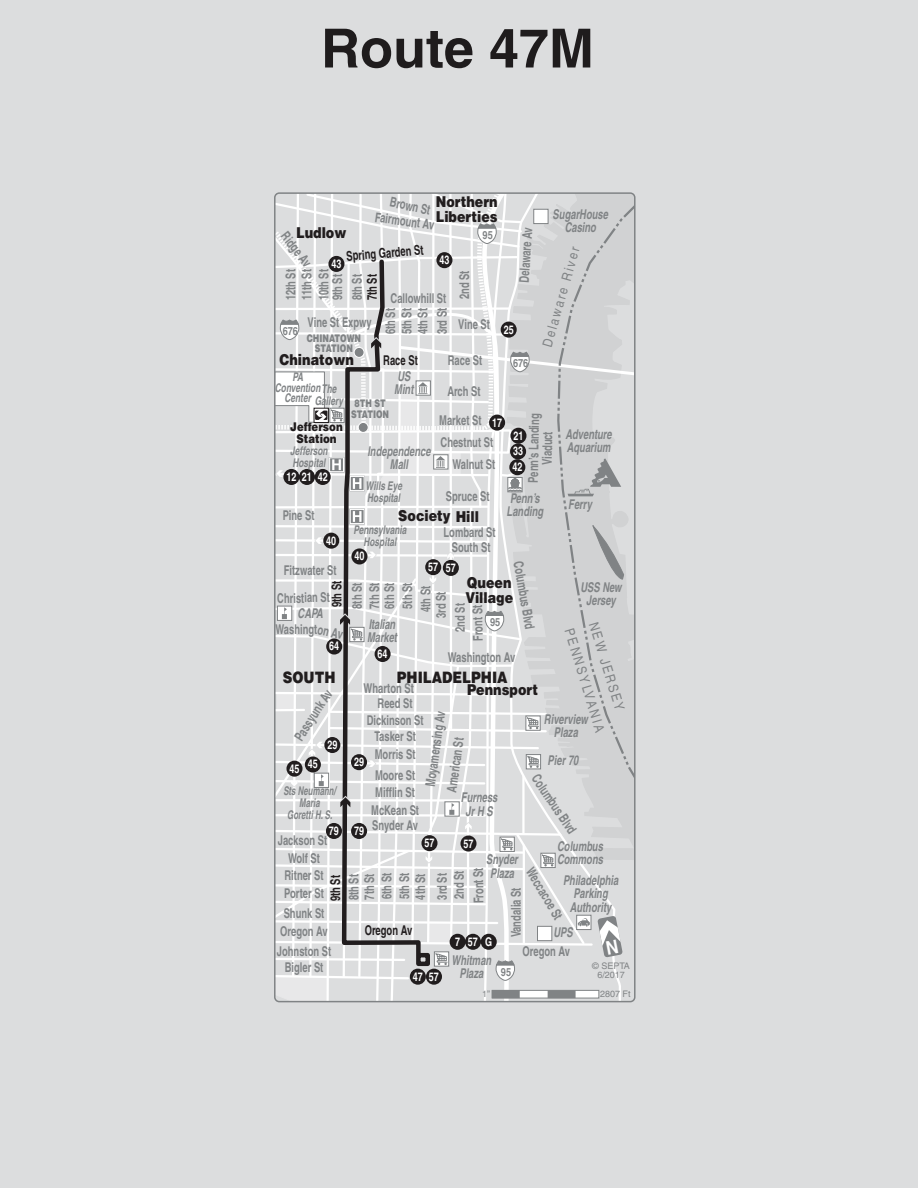
<style>
.page{position:relative;width:918px;height:1188px;background:#dcddde}
.page>*{position:absolute;margin:0;border:0;box-sizing:border-box;transform-origin:0 0}
.t1{font:700 54px "Helvetica";color:#1f1c1d}
.t2{font:900 15.75px "Helvetica";color:#211d1e;scale:.85 1}
.t3{font:900 15px/15px "Helvetica";color:#211d1e;scale:.85 1}
.t4{font:700 condensed 13.5px/16.5px "Helvetica";color:#808385;text-align:center;scale:.85 1}
.t5{font:italic 700 condensed 13.5px/13.5px "Helvetica";color:#808385;text-align:center;scale:.85 1}
.t6{font:700 condensed 13.5px "Helvetica";color:#211d1e;scale:.85 1}
.t7{font:13.5px "Helvetica";color:#808385;scale:.85 1}
.t8{font:italic 700 condensed 12px/12px "Helvetica";color:#808385;scale:.85 1}
.t9{font:700 12px "Helvetica";color:#fff;scale:.75 1}
.t10{font:italic 700 condensed 12px/12px "Helvetica";color:#808385;text-align:center;scale:.8 1}
.t11{font:900 12px/12px "Helvetica";color:#211d1e;text-align:center;scale:.85 1}
.t12{font:700 condensed 11.25px "Helvetica";color:#808385}
.t13{font:900 10.5px/10.5px "Helvetica";color:#808385;text-align:center;scale:.75 1}
.t14{font:9px/9px "Helvetica";color:#808385;text-align:center}
</style>
<div class="page">
<svg style="left:275px;top:193px;width:360px;height:809px"></svg>
<h1 class="t1" style="left:321px;top:16px;width:274px">Route 47M</h1>
<p class="t3" style="left:436px;top:194px;width:75px">Northern<br>Liberties</p>
<p class="t4" style="left:392px;top:193px;width:50px;rotate:12deg">Brown St</p>
<p class="t4" style="left:376px;top:208px;width:72px;rotate:8deg">Fairmount Av</p>
<p class="t3" style="left:296px;top:225px;width:61px">Ludlow</p>
<p class="t12" style="left:483px;top:228px;width:12px">95</p>
<p class="t4" style="left:516px;top:282px;width:67px;rotate:-86deg">Delaware Av</p>
<p class="t4" style="left:291px;top:228px;width:49px;rotate:52deg">Ridge Av</p>
<p class="t6" style="left:346px;top:248px;width:92px;rotate:-5deg">Spring Garden St</p>
<p class="t9" style="left:439px;top:253px;width:15px">43</p>
<p class="t9" style="left:331px;top:256px;width:15px">43</p>
<p class="t4" style="left:282px;top:300px;width:38px;text-align:justify;rotate:-90deg">12th St 11th St 10th St</p>
<p class="t4" style="left:349px;top:300px;width:32px;rotate:-90deg">8th St</p>
<p class="t12" style="left:283px;top:324px;width:17px">676</p>
<p class="t4" style="left:456px;top:299px;width:35px;rotate:-90deg">2nd St</p>
<p class="t4" style="left:329px;top:300px;width:32px;rotate:-90deg">9th St</p>
<p class="t6" style="left:364px;top:300px;width:32px;rotate:-90deg">7th St</p>
<p class="t4" style="left:391px;top:289px;width:67px">Callowhill St</p>
<p class="t4" style="left:434px;top:334px;width:33px;rotate:-90deg">3rd St</p>
<p class="t4" style="left:382px;top:334px;width:32px;text-align:justify;rotate:-90deg">6th St 5th St 4th St</p>
<p class="t6" style="left:383px;top:352px;width:42px">Race St</p>
<p class="t4" style="left:307px;top:314px;width:77px">Vine St Expwy</p>
<p class="t4" style="left:458px;top:316px;width:39px">Vine St</p>
<p class="t9" style="left:504px;top:322px;width:15px">25</p>
<p class="t13" style="left:307px;top:333px;width:74px">CHINATOWN<br>STATION</p>
<p class="t3" style="left:280px;top:352px;width:89px">Chinatown</p>
<p class="t4" style="left:448px;top:352px;width:42px">Race St</p>
<p class="t12" style="left:513px;top:356px;width:17px">676</p>
<p class="t5" style="left:553px;top:207px;width:67px">SugarHouse<br>Casino</p>
<p class="t7" style="left:539px;top:344px;width:123px;rotate:-74deg">Delaware River</p>
<p class="t5" style="left:394px;top:369px;width:24px;text-align:left">US<br>Mint</p>
<p class="t8" style="left:292px;top:371px;width:14px">PA</p>
<p class="t8" style="left:275px;top:382px;width:74px">ConventionThe</p>
<p class="t8" style="left:285px;top:392px;width:33px">Center</p>
<p class="t8" style="left:315px;top:395px;width:35px">Gallery</p>
<p class="t4" style="left:439px;top:377px;width:51px;line-height:28.7px">Arch St<br>Market St</p>
<p class="t13" style="left:351px;top:398px;width:52px">8TH ST<br>STATION</p>
<p class="t4" style="left:526px;top:482px;width:83px;line-height:13.5px;rotate:-89deg">Penn’s Landing<br>Viaduct</p>
<p class="t5" style="left:507px;top:491px;width:45px;text-align:left">Penn’s<br>Landing</p>
<p class="t9" style="left:492px;top:415px;width:15px">17</p>
<p class="t11" style="left:290px;top:421px;width:63px">Jefferson<br>Station</p>
<p class="t9" style="left:513px;top:428px;width:15px">21</p>
<p class="t5" style="left:367px;top:444px;width:76px">Independence<br>Mall</p>
<p class="t4" style="left:441px;top:432px;width:66px;line-height:21.6px;text-align:right">Chestnut St<br>Walnut St</p>
<p class="t4" style="left:446px;top:488px;width:53px">Spruce St</p>
<p class="t8" style="left:290px;top:445px;width:45px">Jefferson<br>Hospital</p>
<p class="t9" style="left:286px;top:469px;width:15px">12</p>
<p class="t9" style="left:513px;top:444px;width:15px">33</p>
<p class="t9" style="left:512px;top:460px;width:15px">42</p>
<p class="t9" style="left:302px;top:469px;width:36px">21 42</p>
<p class="t8" style="left:365px;top:479px;width:45px">Wills Eye<br>Hospital</p>
<p class="t3" style="left:398px;top:507px;width:96px">Society Hill</p>
<p class="t4" style="left:283px;top:507px;width:39px">Pine St</p>
<p class="t5" style="left:566px;top:427px;width:56px;text-align:left">Adventure<br>Aquarium</p>
<p class="t5" style="left:568px;top:497px;width:29px">Ferry</p>
<p class="t8" style="left:353px;top:524px;width:64px">Pennsylvania</p>
<p class="t4" style="left:444px;top:524px;width:63px;line-height:15.8px">Lombard St<br>South St</p>
<p class="t9" style="left:326px;top:533px;width:15px">40</p>
<p class="t8" style="left:363px;top:536px;width:40px">Hospital</p>
<p class="t9" style="left:354px;top:549px;width:15px">40</p>
<p class="t4" style="left:527px;top:560px;width:82px;rotate:80deg">Columbus Blvd</p>
<p class="t4" style="left:284px;top:561px;width:64px">Fitzwater St</p>
<p class="t9" style="left:428px;top:560px;width:38px">57 57</p>
<p class="t4" style="left:277px;top:590px;width:64px;rotate:-1deg">Christian St</p>
<p class="t3" style="left:465px;top:575px;width:58px">Queen<br>Village</p>
<p class="t6" style="left:329px;top:607px;width:32px;rotate:-90deg">9th St</p>
<p class="t5" style="left:580px;top:580px;width:50px">USS New<br>Jersey</p>
<p class="t4" style="left:348px;top:609px;width:32px;line-height:17.2px;text-align:left;rotate:-90deg">8th St<br>7th St</p>
<p class="t4" style="left:380px;top:609px;width:32px;line-height:18px;text-align:left;rotate:-90deg">6th St<br>5th St</p>
<p class="t4" style="left:417px;top:612px;width:32px;rotate:-90deg">4th St</p>
<p class="t4" style="left:433px;top:618px;width:33px;rotate:-90deg">3rd St</p>
<p class="t4" style="left:452px;top:632px;width:35px;rotate:-90deg">2nd St</p>
<p class="t4" style="left:470px;top:641px;width:44px;rotate:-91deg">Front St</p>
<p class="t5" style="left:298px;top:606px;width:32px">CAPA</p>
<p class="t12" style="left:490px;top:615px;width:12px">95</p>
<p class="t5" style="left:367px;top:617px;width:37px;text-align:left">Italian<br>Market</p>
<p class="t7" style="left:601px;top:620px;width:110px;rotate:73deg">NEW JERSEY</p>
<p class="t4" style="left:276px;top:620px;width:51px">Washingt</p>
<p class="t4" style="left:320px;top:621px;width:32px;rotate:13deg">on Av</p>
<p class="t7" style="left:576px;top:627px;width:128px;rotate:73deg">PENNSYLVANIA</p>
<p class="t9" style="left:329px;top:639px;width:15px">64</p>
<p class="t9" style="left:378px;top:646px;width:15px">64</p>
<p class="t4" style="left:448px;top:649px;width:81px">Washington Av</p>
<p class="t2" style="left:283px;top:667px;width:64px">SOUTH</p>
<p class="t2" style="left:397px;top:667px;width:132px">PHILADELPHIA</p>
<p class="t4" style="left:364px;top:680px;width:61px">Wharton St</p>
<p class="t3" style="left:467px;top:682px;width:85px">Pennsport</p>
<p class="t4" style="left:291px;top:734px;width:69px;rotate:-57deg">Passyunk Av</p>
<p class="t4" style="left:367px;top:695px;width:68px">Reed St<br>Dickinson St<br>Tasker St</p>
<p class="t4" style="left:375px;top:744px;width:49px;line-height:20.7px;text-align:left">Morris St<br>Moore St</p>
<p class="t4" style="left:371px;top:783px;width:58px;line-height:17.7px">Mifflin St<br>McKean St</p>
<p class="t4" style="left:372px;top:817px;width:55px">Snyder Av</p>
<p class="t4" style="left:419px;top:787px;width:94px;line-height:22px;text-align:left;rotate:-82deg">Moyamensing Av<br>American St</p>
<p class="t5" style="left:544px;top:712px;width:53px">Riverview<br>Plaza</p>
<p class="t9" style="left:327px;top:737px;width:15px">29</p>
<p class="t5" style="left:548px;top:753px;width:38px">Pier 70</p>
<p class="t9" style="left:354px;top:755px;width:15px">29</p>
<p class="t9" style="left:308px;top:757px;width:15px">45</p>
<p class="t9" style="left:290px;top:761px;width:15px">45</p>
<p class="t4" style="left:542px;top:771px;width:82px;rotate:56deg">Columbus Blvd</p>
<p class="t10" style="left:283px;top:784px;width:67px">Sts Neumann/<br>Maria<br>Goretti H. S.</p>
<p class="t5" style="left:461px;top:790px;width:45px">Furness<br>Jr H S</p>
<p class="t9" style="left:329px;top:823px;width:15px">79</p>
<p class="t9" style="left:354px;top:823px;width:15px">79</p>
<p class="t4" style="left:278px;top:831px;width:60px;line-height:18.1px">Jackson St<br>Wolf St<br>Ritner St<br>Porter St<br>Shunk St</p>
<p class="t4" style="left:277px;top:943px;width:65px">Johnston St<br>Bigler St</p>
<p class="t9" style="left:424px;top:836px;width:15px">57</p>
<p class="t9" style="left:463px;top:836px;width:15px">57</p>
<p class="t5" style="left:557px;top:839px;width:56px;text-align:left">Columbus<br>Commons</p>
<p class="t5" style="left:486px;top:853px;width:39px;text-align:left">Snyder<br>Plaza</p>
<p class="t4" style="left:537px;top:864px;width:69px;rotate:59deg">Weccacoe St</p>
<p class="t4" style="left:470px;top:904px;width:44px;rotate:-91deg">Front St</p>
<p class="t4" style="left:451px;top:899px;width:35px;rotate:-90deg">2nd St</p>
<p class="t4" style="left:378px;top:899px;width:32px;line-height:17.7px;text-align:left;rotate:-90deg">6th St<br>5th St</p>
<p class="t4" style="left:434px;top:900px;width:33px;rotate:-90deg">3rd St</p>
<p class="t4" style="left:412px;top:900px;width:32px;rotate:-90deg">4th St</p>
<p class="t4" style="left:346px;top:900px;width:33px;line-height:15.8px;text-align:left;rotate:-90deg">8th St<br>7th St</p>
<p class="t5" style="left:563px;top:873px;width:67px">Philadelphia<br>Parking<br>Authority</p>
<p class="t5" style="left:553px;top:926px;width:24px">UPS</p>
<p class="t6" style="left:327px;top:901px;width:32px;rotate:-90deg">9th St</p>
<p class="t4" style="left:508px;top:937px;width:60px;rotate:-90deg">Vandalia St</p>
<p class="t6" style="left:365px;top:922px;width:58px">Oregon Av</p>
<p class="t4" style="left:280px;top:923px;width:58px">Oregon Av</p>
<p class="t9" style="left:455px;top:934px;width:8px">7</p>
<p class="t9" style="left:485px;top:934px;width:11px">G</p>
<p class="t9" style="left:468px;top:934px;width:15px">57</p>
<p class="t4" style="left:523px;top:943px;width:58px">Oregon Av</p>
<p class="t5" style="left:452px;top:953px;width:48px">Whitman<br>Plaza</p>
<p class="t14" style="left:592px;top:962px;width:39px">© SEPTA<br>6/2017</p>
<p class="t12" style="left:501px;top:965px;width:12px">95</p>
<p class="t9" style="left:413px;top:969px;width:36px">47 57</p>
<p class="t14" style="left:482px;top:989px;width:10px">1”</p>
<p class="t14" style="left:600px;top:989px;width:32px">2807 Ft</p>
</div>
